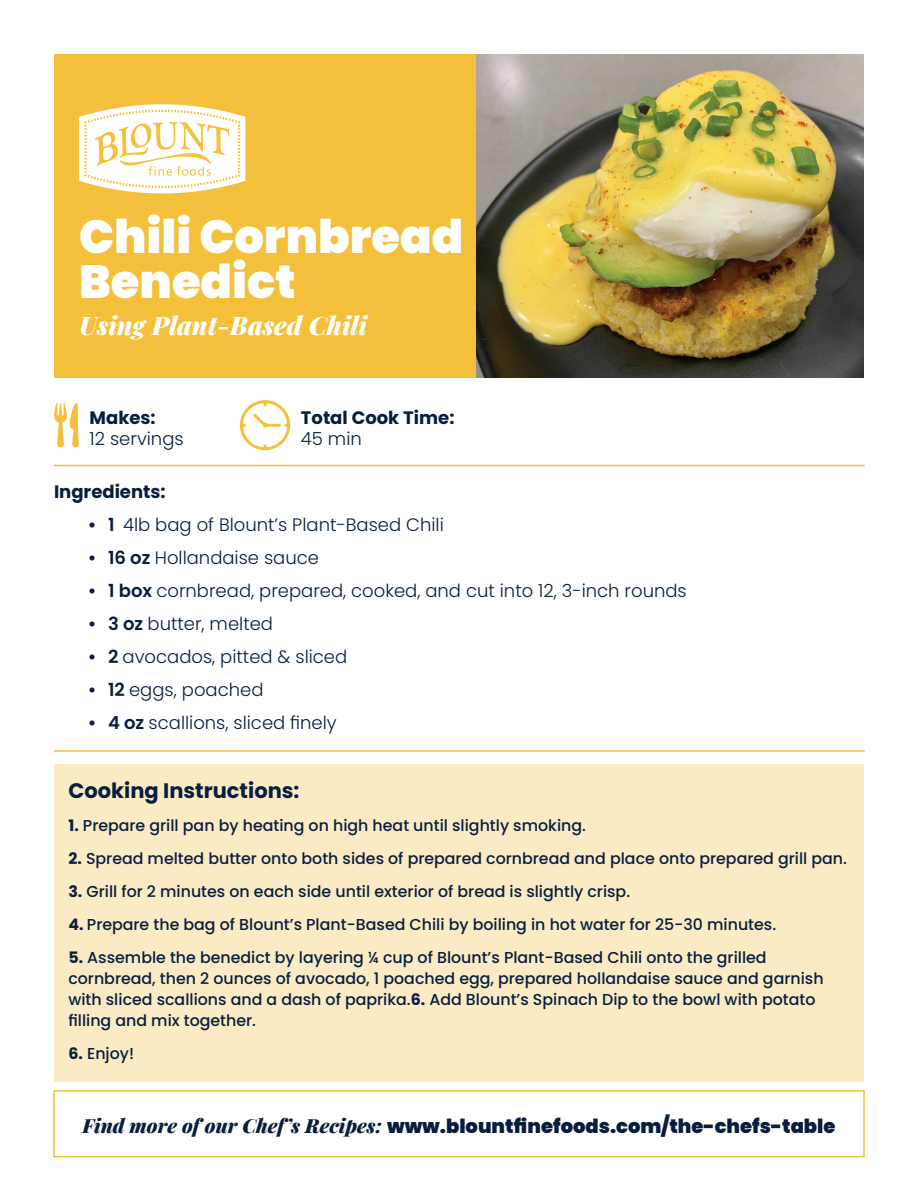
<style>
.page{position:relative;width:918px;height:1188px;background:#fff}
.page>*{position:absolute;margin:0;border:0;box-sizing:border-box;transform-origin:0 0}
.t1{font:900 46.5px/45px "Poppins";color:#fff}
.t2{font:italic 900 25.5px "Playfair Display";color:#fff}
.t3{font:700 21px "Poppins";color:#081e3f}
.t4{font:900 19.5px "Poppins";color:#081e3f}
.t5{font:300 18px "Poppins";color:#081e3f}
.t6{font:700 18px "Poppins";color:#081e3f}
.t7{font:500 15.75px/21px "Poppins";color:#081e3f}
.s1{font-weight:600}
.s2{font-weight:700}
.s3{font-family:"Playfair Display";font-style:italic}
</style>
<div class="page">
<div style="left:54px;top:765px;width:810px;height:317px;background:#fbebc4"></div>
<div style="left:54px;top:54px;width:422px;height:324px;background:#f4bf3a"></div>
<img style="left:476px;top:54px;width:388px;height:324px">
<svg style="left:240px;top:400px;width:50px;height:50px"></svg>
<svg style="left:79px;top:104px;width:166px;height:89px"></svg>
<svg style="left:54px;top:403px;width:25px;height:44px"></svg>
<div style="left:53px;top:1090px;width:812px;height:67px;border:2px solid #f4bf3a"></div>
<hr style="left:54px;top:465px;width:811px;height:1px;background:#f4bf3a">
<hr style="left:54px;top:750px;width:811px;height:2px;background:#f4bf3a">
<h1 class="t1" style="left:79px;top:214px;width:386px">Chili Cornbread<br>Benedict</h1>
<h2 class="t2" style="left:79px;top:306px;width:290px">Using Plant-Based Chili</h2>
<p class="t6" style="left:90px;top:407px;width:68px">Makes:</p>
<p class="t5" style="left:90px;top:429px;width:96px">12 servings</p>
<p class="t6" style="left:301px;top:407px;width:155px">Total Cook Time:</p>
<p class="t5" style="left:301px;top:429px;width:62px">45 min</p>
<p class="t6" style="left:54px;top:482px;width:113px">Ingredients:</p>
<p class="t5" style="left:88px;top:515px;width:358px"><span class="s1">• 1</span> 4lb bag of Blount’s Plant-Based Chili</p>
<p class="t5" style="left:88px;top:548px;width:233px"><span class="s1">• 16 oz</span> Hollandaise sauce</p>
<p class="t5" style="left:88px;top:581px;width:601px"><span class="s1">• 1 box</span> cornbread, prepared, cooked, and cut into 12, 3-inch rounds</p>
<p class="t5" style="left:88px;top:614px;width:187px"><span class="s1">• 3 oz</span> butter, melted</p>
<p class="t5" style="left:88px;top:647px;width:261px"><span class="s1">• 2</span> avocados, pitted &amp; sliced</p>
<p class="t5" style="left:88px;top:680px;width:177px"><span class="s1">• 12</span> eggs, poached</p>
<p class="t5" style="left:88px;top:713px;width:250px"><span class="s1">• 4 oz</span> scallions, sliced finely</p>
<h3 class="t3" style="left:68px;top:778px;width:233px">Cooking Instructions:</h3>
<p class="t7" style="left:68px;top:815px;width:519px"><span class="s2">1.</span> Prepare grill pan by heating on high heat until slightly smoking.</p>
<p class="t7" style="left:68px;top:848px;width:780px"><span class="s2">2.</span> Spread melted butter onto both sides of prepared cornbread and place onto prepared grill pan.</p>
<p class="t7" style="left:68px;top:881px;width:563px"><span class="s2">3.</span> Grill for 2 minutes on each side until exterior of bread is slightly crisp.</p>
<p class="t7" style="left:68px;top:914px;width:709px"><span class="s2">4.</span> Prepare the bag of Blount’s Plant-Based Chili by boiling in hot water for 25-30 minutes.</p>
<p class="t7" style="left:68px;top:947px;width:757px"><span class="s2">5.</span> Assemble the benedict by layering ¼ cup of Blount’s Plant-Based Chili onto the grilled cornbread, then 2 ounces of avocado, 1 poached egg, prepared hollandaise sauce and garnish with sliced scallions and a dash of paprika.<span class="s2">6.</span> Add Blount’s Spinach Dip to the bowl with potato filling and mix together.</p>
<p class="t7" style="left:68px;top:1043px;width:67px"><span class="s2">6.</span> Enjoy!</p>
<p class="t4" style="left:82px;top:1115px;width:755px"><span class="s3">Find more of our Chef’s Recipes:</span> www.blountfinefoods.com/the-chefs-table</p>
</div>
